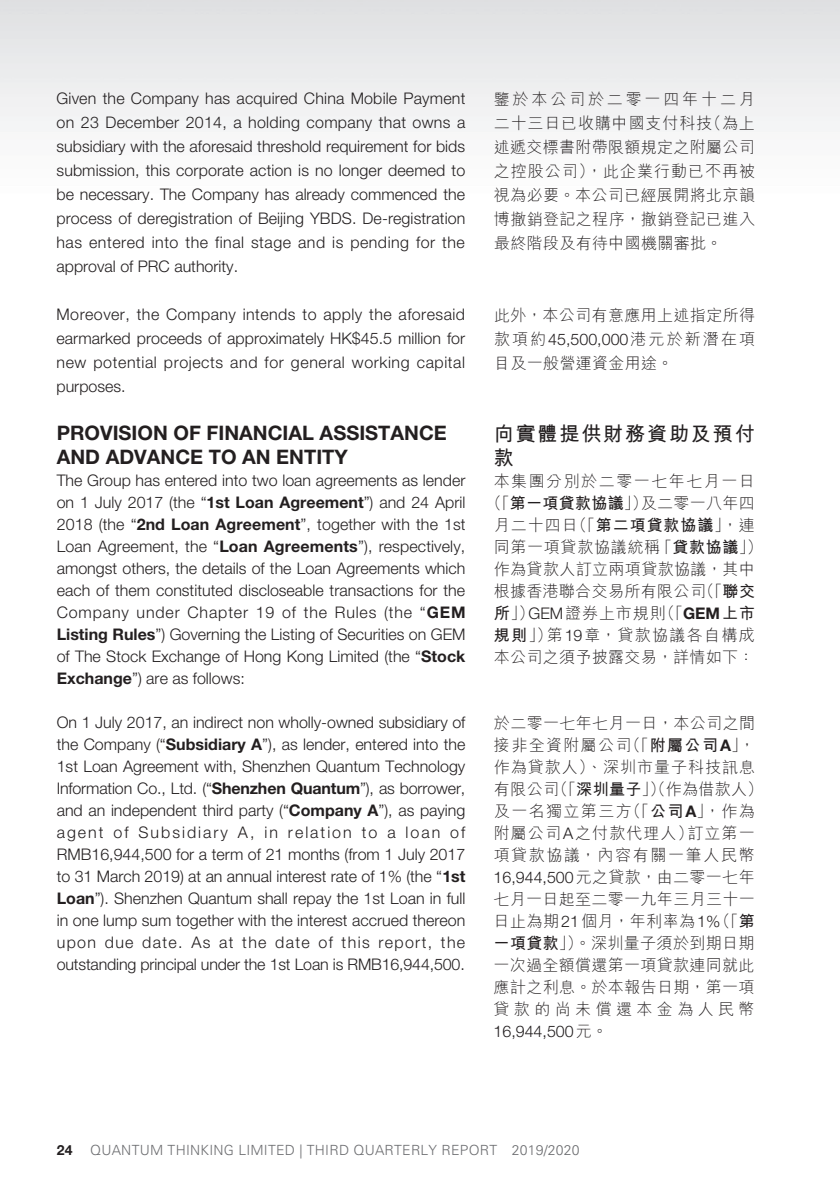
<style>
.page{position:relative;width:840px;height:1191px;background:#fff}
.page>*{position:absolute;margin:0;border:0;box-sizing:border-box;transform-origin:0 0}
.t1{font:700 20px/24px "Helvetica Neue LT Std";color:#231f20}
.t2{font:700 20px/24px "M Hei HK";letter-spacing:.095em;color:#231f20}
.t3{font:300 16px/22px "Helvetica Neue LT Std";color:#231f20;text-align:justify}
.t4{font:300 16px/22px "M Hei HK";letter-spacing:.025em;color:#231f20;text-align:justify}
.t5{font:300 14px "Univers LT Std";letter-spacing:.015em;color:#6c6d70}
.t6{font:700 14px "Helvetica Neue LT Std";color:#231f20}
.s1{font-weight:700}
.s2{font-family:"Helvetica Neue LT Std"}
.s3{font-family:"Helvetica Neue LT Std";font-weight:700}
.s4{font-family:"M Hei HK"}
</style>
<div class="page">
<p class="t3" style="left:56px;top:86px;width:410px;line-height:24px">Given the Company has acquired China Mobile Payment on 23 December 2014, a holding company that owns a subsidiary with the aforesaid threshold requirement for bids submission, this corporate action is no longer deemed to be necessary. The Company has already commenced the process of deregistration of Beijing YBDS. De-registration has entered into the final stage and is pending for the approval of PRC authority.</p>
<p class="t3" style="left:56px;top:302px;width:410px;line-height:24px">Moreover, the Company intends to apply the aforesaid earmarked proceeds of approximately HK$45.5 million for new potential projects and for general working capital purposes.</p>
<p class="t1" style="left:57px;top:420px;width:391px">PROVISION OF FINANCIAL ASSISTANCE<br>AND ADVANCE TO AN ENTITY</p>
<p class="t3" style="left:57px;top:469px;width:410px">The Group has entered into two loan agreements as lender on 1 July 2017 (the “<span class="s1">1st Loan Agreement</span>”) and 24 April 2018 (the “<span class="s1">2nd Loan Agreement</span>”, together with the 1st Loan Agreement, the “<span class="s1">Loan Agreements</span>”), respectively, amongst others, the details of the Loan Agreements which each of them constituted discloseable transactions for the Company under Chapter 19 of the Rules (the “<span class="s1">GEM Listing Rules</span>”) Governing the Listing of Securities on GEM of The Stock Exchange of Hong Kong Limited (the “<span class="s1">Stock Exchange</span>”) are as follows:</p>
<p class="t3" style="left:57px;top:711px;width:410px">On 1 July 2017, an indirect non wholly-owned subsidiary of the Company (“<span class="s1">Subsidiary A</span>”), as lender, entered into the 1st Loan Agreement with, Shenzhen Quantum Technology Information Co., Ltd. (“<span class="s1">Shenzhen Quantum</span>”), as borrower, and an independent third party (“<span class="s1">Company A</span>”), as paying agent of Subsidiary A, in relation to a loan of RMB16,944,500 for a term of 21 months (from 1 July 2017 to 31 March 2019) at an annual interest rate of 1% (the “<span class="s1">1st Loan</span>”). Shenzhen Quantum shall repay the 1st Loan in full in one lump sum together with the interest accrued thereon upon due date. As at the date of this report, the outstanding principal under the 1st Loan is RMB16,944,500.</p>
<p class="t4" style="left:493px;top:87px;width:263px;line-height:24px">鑒於本公司於二零一四年十二月二十三日已收購中國支付科技（為上述遞交標書附帶限額規定之附屬公司之控股公司），此企業行動已不再被視為必要。本公司已經展開將北京韻博撤銷登記之程序，撤銷登記已進入最終階段及有待中國機關審批。</p>
<p class="t4" style="left:493px;top:303px;width:262px;line-height:24px">此外，本公司有意應用上述指定所得款項約<span class="s2">45,500,000</span>港元於新潛在項目及一般營運資金用途。</p>
<p class="t2" style="left:493px;top:420px;width:262px">向實體提供財務資助及預付款</p>
<p class="t4" style="left:485px;top:470px;width:278px;text-align:center">本集團分別於二零一七年七月一日（「<span class="s1">第一項貸款協議</span>」）及二零一八年四月二十四日（「<span class="s1">第二項貸款協議</span>」，連同第一項貸款協議統稱「<span class="s1">貸款協議</span>」）作為貸款人訂立兩項貸款協議，其中根據香港聯合交易所有限公司（「<span class="s1">聯交所</span>」）<span class="s2">GEM</span>證券上市規則（「<span class="s3">GEM</span><span class="s1">上市規則</span>」）第<span class="s2">19</span>章，貸款協議各自構成本公司之須予披露交易，詳情如下：</p>
<p class="t4" style="left:493px;top:712px;width:271px;text-align:left">於二零一七年七月一日，本公司之間接非全資附屬公司（「<span class="s1">附屬公司</span><span class="s3">A</span>」，作為貸款人）、深圳市量子科技訊息有限公司（「<span class="s1">深圳量子</span>」）（作為借款人）及一名獨立第三方（「<span class="s1">公司</span><span class="s3">A</span>」，作為附屬公司<span class="s2">A</span>之付款代理人）訂立第一項貸款協議，內容有關一筆人民幣<br><span class="s2">16,944,500</span>元之貸款，由二零一七年七月一日起至二零一九年三月三十一日止為期<span class="s2">21</span>個月，年利率為<span class="s2">1%</span>（「<span class="s1">第一項貸款</span>」）。深圳量子須於到期日期一次過全額償還第一項貸款連同就此應計之利息。於本報告日期，第一項貸款的尚未償還本金為人民幣</p>
<p class="t3" style="left:493px;top:1020px;width:116px">16,944,500<span class="s4">元。</span></p>
<p class="t6" style="left:57px;top:1141px;width:17px">24</p>
<p class="t5" style="left:90px;top:1141px;width:490px">QUANTUM THINKING LIMITED | THI RD QUARTE RLY REPORT 2019/2020</p>
</div>
